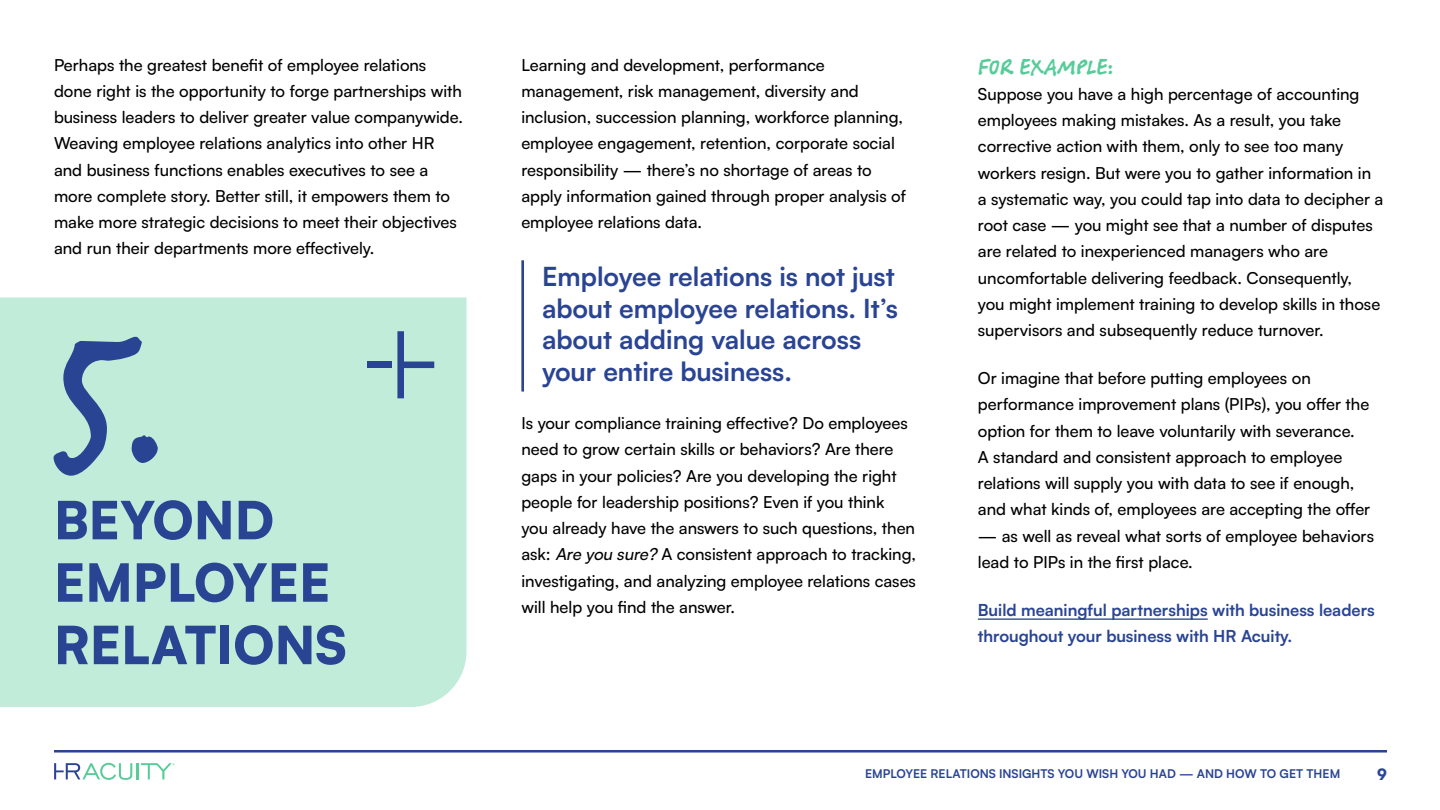
<style>
.page{position:relative;width:1440px;height:810px;background:#fff}
.page>*{position:absolute;margin:0;border:0;box-sizing:border-box;transform-origin:0 0}
.t1{font:153.52px "Berranger Hand ITC Std";color:#2a4494}
.t2{font:900 52.05px/62.4px "Satoshi";color:#2a4494}
.t3{font:700 26.25px/31.5px "Satoshi";color:#2a4494}
.t4{font:21px "Berranger Hand ITC Std";letter-spacing:-.005em;color:#57cc99}
.t5{font:500 16.5px/26.2px "Satoshi";color:#000}
.t6{font:700 16.5px/26.2px "Satoshi";color:#2a4494}
.t7{font:900 15.6px "Satoshi";color:#2a4494}
.t8{font:700 12px "Satoshi";color:#2a4494}
.s1{font-style:italic}
</style>
<div class="page">
<svg style="left:54px;top:763px;width:121px;height:17px"></svg>
<hr style="left:54px;top:750px;width:1333px;height:3px;background:#2a4494">
<hr style="left:978px;top:618px;width:230px;height:2px;background:#2a4494">
<div style="left:0;top:297px;width:466px;height:410px;background:#c1ecd9"></div>
<div style="left:367px;top:362px;width:24px;height:6px;background:#2a4494"></div>
<svg style="left:397px;top:331px;width:37px;height:67px;background:#9ac0c7"></svg>
<hr style="left:521px;top:260px;width:3px;height:132px;background:#2a4494">
<p class="t5" style="left:54px;top:51px;width:410px">Perhaps the greatest benefit of employee relations done right is the opportunity to forge partnerships with business leaders to deliver greater value companywide.<br>Weaving employee relations analytics into other HR and business functions enables executives to see a more complete story. Better still, it empowers them to make more strategic decisions to meet their objectives and run their departments more effectively.</p>
<p class="t4" style="left:978px;top:52px;width:137px">FOR EXAMPLE:</p>
<p class="t5" style="left:521px;top:51px;width:386px">Learning and development, performance management, risk management, diversity and inclusion, succession planning, workforce planning, employee engagement, retention, corporate social responsibility — there’s no shortage of areas to apply information gained through proper analysis of employee relations data.</p>
<p class="t5" style="left:978px;top:80px;width:407px">Suppose you have a high percentage of accounting employees making mistakes. As a result, you take corrective action with them, only to see too many workers resign. But were you to gather information in a systematic way, you could tap into data to decipher a root case — you might see that a number of disputes are related to inexperienced managers who are uncomfortable delivering feedback. Consequently,<br>you might implement training to develop skills in those supervisors and subsequently reduce turnover.</p>
<p class="t5" style="left:978px;top:364px;width:394px">Or imagine that before putting employees on performance improvement plans (PIPs), you offer the option for them to leave voluntarily with severance.<br>A standard and consistent approach to employee relations will supply you with data to see if enough, and what kinds of, employees are accepting the offer</p>
<p class="t5" style="left:978px;top:522px;width:398px">— as well as reveal what sorts of employee behaviors lead to PIPs in the first place.</p>
<p class="t6" style="left:978px;top:596px;width:399px">Build meaningful partnerships with business leaders throughout your business with HR Acuity.</p>
<h3 class="t3" style="left:542px;top:259px;width:357px">Employee relations is not just about employee relations. It’s about adding value across your entire business.</h3>
<h1 class="t1" style="left:54px;top:280px;width:114px">5.</h1>
<h2 class="t2" style="left:54px;top:485px;width:294px">BEYOND<br>EMPLOYEE<br>RELATIONS</h2>
<p class="t5" style="left:521px;top:409px;width:396px">Is your compliance training effective? Do employees need to grow certain skills or behaviors? Are there gaps in your policies? Are you developing the right people for leadership positions? Even if you think<br>you already have the answers to such questions, then ask: <span class="s1">Are you sure?</span> A consistent approach to tracking, investigating, and analyzing employee relations cases will help you find the answer.</p>
<p class="t8" style="left:865px;top:765px;width:477px">EMPLOYEE RELATIONS INSIGHTS YOU WISH YOU HAD — AND HOW TO GET THEM</p>
<p class="t7" style="left:1377px;top:762px;width:11px">9</p>
</div>
